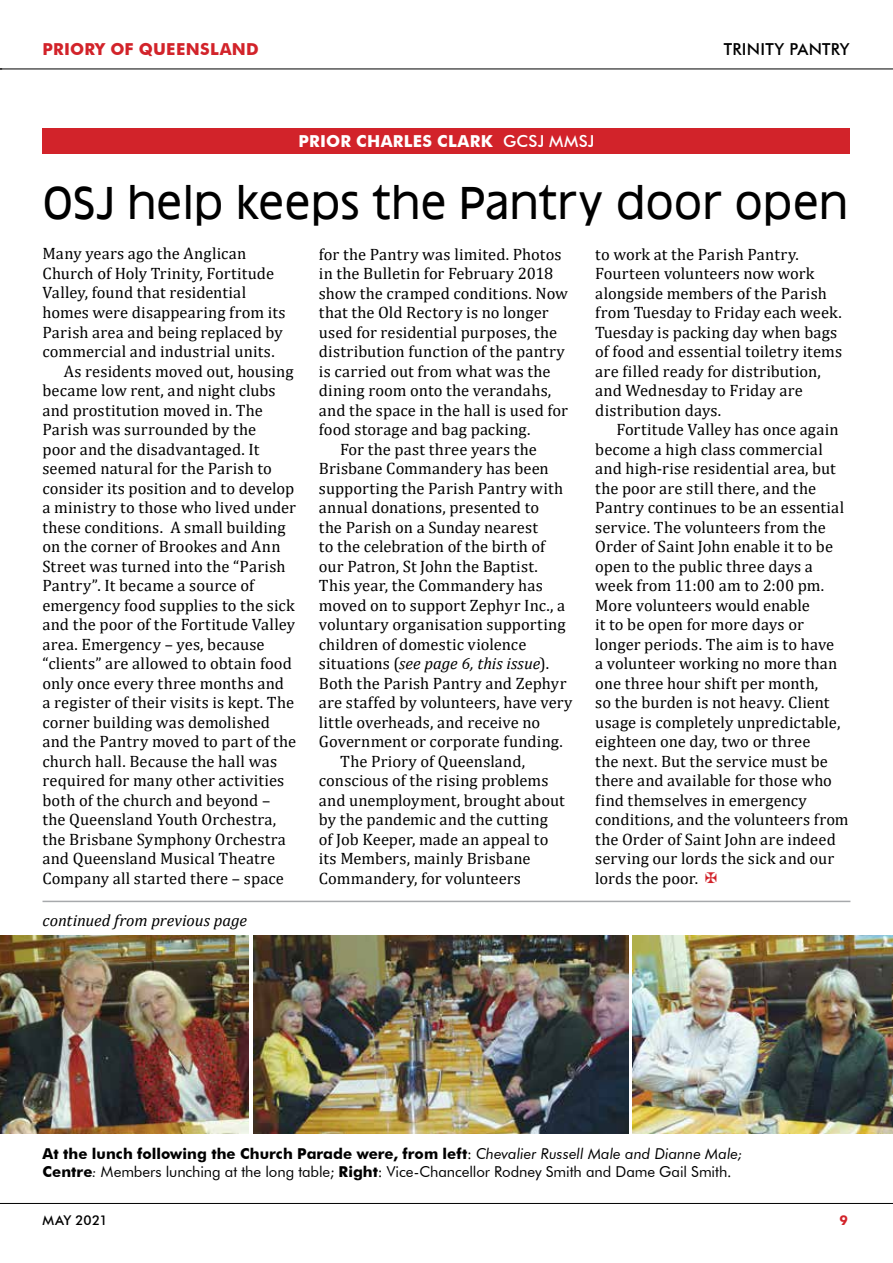
<style>
.page{position:relative;width:893px;height:1263px;background:#fff}
.page>*{position:absolute;margin:0;border:0;box-sizing:border-box;transform-origin:0 0}
.t1{font:42.75px "Antique Oakland";letter-spacing:-.01em;color:#000}
.t2{font:16.5px/19.5px "Cambria";letter-spacing:.005em;color:#000}
.t3{font:italic 16.5px "Cambria";letter-spacing:.005em;color:#000}
.t4{font:700 16.5px "Futura BT";letter-spacing:.02em;color:#fff}
.t5{font:700 16.5px "Futura BT";letter-spacing:.02em;color:#d2232a}
.t6{font:500 16.5px "Futura BT";letter-spacing:.01em;color:#000}
.t7{font:15px/18px "Futura BT";letter-spacing:-.005em;color:#000}
.t8{font:500 13.5px "Futura BT";letter-spacing:-.005em;color:#000}
.t9{font:700 13.5px "Futura BT";color:#d2232a}
.s1{font-weight:500}
.s2{font-style:normal}
.s3{font-weight:700}
.s4{font-style:italic}
</style>
<div class="page">
<hr style="left:0;top:1203px;width:893px;height:1px;background:#000">
<hr style="left:0;top:69px;width:893px;height:1px;background:#000">
<div style="left:43px;top:128px;width:807px;height:25px;background:#d2232a"></div>
<img style="left:253px;top:935px;width:375px;height:198px">
<img style="left:0;top:935px;width:248px;height:198px">
<img style="left:632px;top:935px;width:261px;height:198px">
<hr style="left:43px;top:901px;width:807px;height:1px;background:#a7a9ac">
<p class="t5" style="left:43px;top:39px;width:218px">PRIORY OF QUEENSLAND</p>
<p class="t6" style="left:724px;top:39px;width:127px">TRINITY PANTRY</p>
<p class="t4" style="left:299px;top:131px;width:297px">PRIOR CHARLES CLARK <span class="s1">GCSJ MMSJ</span></p>
<h1 class="t1" style="left:43px;top:175px;width:807px">OSJ help keeps the Pantry door open</h1>
<p class="t2" style="left:43px;top:244px;width:205px">Many years ago the Anglican</p>
<p class="t2" style="left:43px;top:264px;width:233px">Church of Holy Trinity, Fortitude</p>
<p class="t2" style="left:43px;top:283px;width:205px">Valley, found that residential</p>
<p class="t2" style="left:43px;top:303px;width:245px">homes were disappearing from its</p>
<p class="t2" style="left:43px;top:322px;width:242px">Parish area and being replaced by</p>
<p class="t2" style="left:43px;top:342px;width:234px">commercial and industrial units.</p>
<p class="t2" style="left:64px;top:361px;width:231px">As residents moved out, housing</p>
<p class="t2" style="left:43px;top:381px;width:235px">became low rent, and night clubs</p>
<p class="t2" style="left:43px;top:400px;width:222px">and prostitution moved in. The</p>
<p class="t2" style="left:43px;top:420px;width:215px">Parish was surrounded by the</p>
<p class="t2" style="left:43px;top:439px;width:218px">poor and the disadvantaged. It</p>
<p class="t2" style="left:43px;top:459px;width:231px">seemed natural for the Parish to</p>
<p class="t2" style="left:43px;top:478px;width:253px">consider its position and to develop</p>
<p class="t2" style="left:43px;top:498px;width:255px">a ministry to those who lived under</p>
<p class="t2" style="left:43px;top:517px;width:245px">these conditions. A small building</p>
<p class="t2" style="left:43px;top:537px;width:240px">on the corner of Brookes and Ann</p>
<p class="t2" style="left:43px;top:556px;width:244px">Street was turned into the “Parish</p>
<p class="t2" style="left:43px;top:576px;width:213px">Pantry”. It became a source of</p>
<p class="t2" style="left:43px;top:595px;width:254px">emergency food supplies to the sick</p>
<p class="t2" style="left:43px;top:615px;width:254px">and the poor of the Fortitude Valley</p>
<p class="t2" style="left:43px;top:634px;width:224px">area. Emergency – yes, because</p>
<p class="t2" style="left:43px;top:654px;width:251px">“clients” are allowed to obtain food</p>
<p class="t2" style="left:43px;top:673px;width:243px">only once every three months and</p>
<p class="t2" style="left:43px;top:693px;width:253px">a register of their visits is kept. The</p>
<p class="t2" style="left:43px;top:712px;width:229px">corner building was demolished</p>
<p class="t2" style="left:43px;top:732px;width:255px">and the Pantry moved to part of the</p>
<p class="t2" style="left:43px;top:751px;width:236px">church hall. Because the hall was</p>
<p class="t2" style="left:43px;top:771px;width:243px">required for many other activities</p>
<p class="t2" style="left:43px;top:790px;width:229px">both of the church and beyond –</p>
<p class="t2" style="left:43px;top:810px;width:235px">the Queensland Youth Orchestra,</p>
<p class="t2" style="left:43px;top:829px;width:245px">the Brisbane Symphony Orchestra</p>
<p class="t2" style="left:43px;top:849px;width:234px">and Queensland Musical Theatre</p>
<p class="t2" style="left:43px;top:868px;width:243px">Company all started there – space</p>
<p class="t3" style="left:43px;top:908px;width:206px">continued from previous page</p>
<p class="t2" style="left:319px;top:244px;width:244px">for the Pantry was limited. Photos</p>
<p class="t2" style="left:319px;top:264px;width:236px">in the Bulletin for February 2018</p>
<p class="t2" style="left:319px;top:283px;width:251px">show the cramped conditions. Now</p>
<p class="t2" style="left:319px;top:303px;width:231px">that the Old Rectory is no longer</p>
<p class="t2" style="left:319px;top:322px;width:240px">used for residential purposes, the</p>
<p class="t2" style="left:319px;top:342px;width:247px">distribution function of the pantry</p>
<p class="t2" style="left:319px;top:361px;width:233px">is carried out from what was the</p>
<p class="t2" style="left:319px;top:381px;width:234px">dining room onto the verandahs,</p>
<p class="t2" style="left:319px;top:400px;width:251px">and the space in the hall is used for</p>
<p class="t2" style="left:319px;top:420px;width:213px">food storage and bag packing.</p>
<p class="t2" style="left:340px;top:439px;width:198px">For the past three years the</p>
<p class="t2" style="left:319px;top:459px;width:231px">Brisbane Commandery has been</p>
<p class="t2" style="left:319px;top:478px;width:246px">supporting the Parish Pantry with</p>
<p class="t2" style="left:319px;top:498px;width:222px">annual donations, presented to</p>
<p class="t2" style="left:319px;top:517px;width:221px">the Parish on a Sunday nearest</p>
<p class="t2" style="left:319px;top:537px;width:228px">to the celebration of the birth of</p>
<p class="t2" style="left:319px;top:556px;width:221px">our Patron, St John the Baptist.</p>
<p class="t2" style="left:319px;top:576px;width:225px">This year, the Commandery has</p>
<p class="t2" style="left:319px;top:595px;width:248px">moved on to support Zephyr Inc., a</p>
<p class="t2" style="left:319px;top:615px;width:248px">voluntary organisation supporting</p>
<p class="t2" style="left:319px;top:634px;width:209px">children of domestic violence</p>
<p class="t3" style="left:319px;top:652px;width:232px"><span class="s2">situations (</span>see page 6, this issue<span class="s2">).</span></p>
<p class="t2" style="left:319px;top:673px;width:249px">Both the Parish Pantry and Zephyr</p>
<p class="t2" style="left:319px;top:693px;width:255px">are staffed by volunteers, have very</p>
<p class="t2" style="left:319px;top:712px;width:223px">little overheads, and receive no</p>
<p class="t2" style="left:319px;top:732px;width:245px">Government or corporate funding.</p>
<p class="t2" style="left:340px;top:751px;width:186px">The Priory of Queensland,</p>
<p class="t2" style="left:319px;top:771px;width:231px">conscious of the rising problems</p>
<p class="t2" style="left:319px;top:790px;width:247px">and unemployment, brought about</p>
<p class="t2" style="left:319px;top:810px;width:231px">by the pandemic and the cutting</p>
<p class="t2" style="left:319px;top:829px;width:231px">of Job Keeper, made an appeal to</p>
<p class="t2" style="left:319px;top:849px;width:213px">its Members, mainly Brisbane</p>
<p class="t2" style="left:319px;top:868px;width:204px">Commandery, for volunteers</p>
<p class="t2" style="left:595px;top:244px;width:248px">to work at the Parish Pantry.<br>Fourteen volunteers now work alongside members of the Parish from Tuesday to Friday each week.<br>Tuesday is packing day when bags of food and essential toiletry items are filled ready for distribution, and Wednesday to Friday are distribution days.</p>
<p class="t2" style="left:595px;top:420px;width:255px;text-indent:21px">Fortitude Valley has once again become a high class commercial and high-rise residential area, but the poor are still there, and the<br>Pantry continues to be an essential service. The volunteers from the<br>Order of Saint John enable it to be open to the public three days a week from 11:00 am to 2:00 pm.<br>More volunteers would enable<br>it to be open for more days or longer periods. The aim is to have<br>a volunteer working no more than one three hour shift per month,<br>so the burden is not heavy. Client usage is completely unpredictable, eighteen one day, two or three<br>the next. But the service must be there and available for those who find themselves in emergency conditions, and the volunteers from the Order of Saint John are indeed serving our lords the sick and our lords the poor.</p>
<p class="t7" style="left:43px;top:1144px;width:702px"><span class="s3">At the lunch following the Church Parade were, from left</span>: <span class="s4">Chevalier Russell Male and Dianne Male;<br></span><span class="s3">Centre</span><span class="s4">:</span> Members lunching at the long table; <span class="s3">Right</span>: Vice-Chancellor Rodney Smith and Dame Gail Smith.</p>
<p class="t8" style="left:43px;top:1212px;width:67px">MAY 2021</p>
<p class="t9" style="left:840px;top:1212px;width:10px">9</p>
</div>
